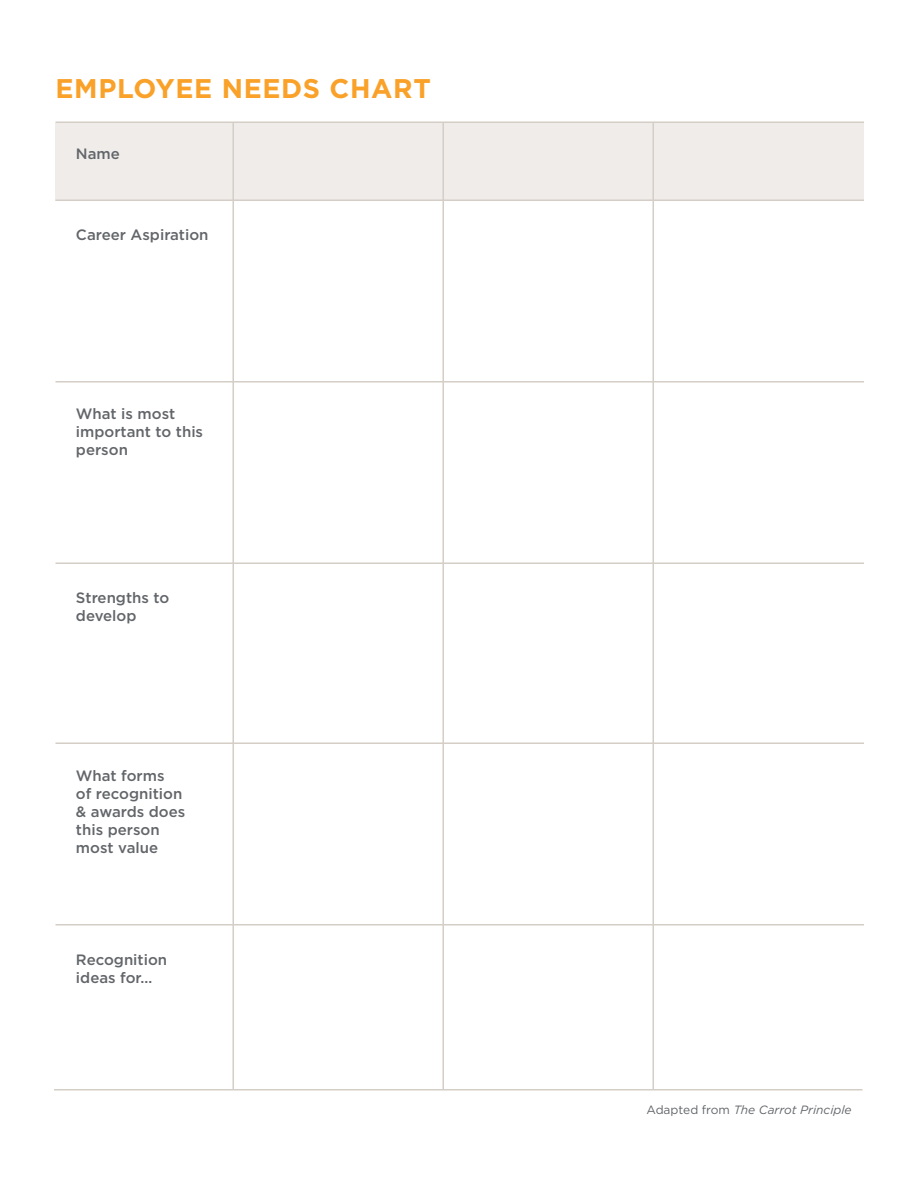
<style>
.page{position:relative;width:918px;height:1188px;background:#fff}
.page>*{position:absolute;margin:0;border:0;box-sizing:border-box;transform-origin:0 0}
.t1{font:700 27px "Gotham";letter-spacing:.025em;color:#f9a128}
.t2{font:500 15px/18px "Gotham";color:#626569}
.t3{font:italic 12px "Gotham";color:#626569}
.s1{font-style:normal}
</style>
<div class="page">
<hr style="left:56px;top:381px;width:808px;height:1px;background:#d4cec6">
<hr style="left:56px;top:562px;width:808px;height:2px;background:#d4cec6">
<hr style="left:56px;top:742px;width:808px;height:2px;background:#d4cec6">
<hr style="left:56px;top:924px;width:808px;height:2px;background:#d4cec6">
<hr style="left:54px;top:1089px;width:808px;height:1px;background:#d4cec6">
<div style="left:56px;top:123px;width:808px;height:77px;background:#f0ecea"></div>
<hr style="left:56px;top:200px;width:808px;height:1px;background:#d4cec6">
<hr style="left:56px;top:122px;width:808px;height:1px;background:#d4cec6">
<hr style="left:232px;top:123px;width:2px;height:966px;background:#d4cec6">
<hr style="left:442px;top:123px;width:2px;height:966px;background:#d4cec6">
<hr style="left:652px;top:123px;width:2px;height:966px;background:#d4cec6">
<h1 class="t1" style="left:56px;top:70px;width:377px">EMPLOYEE NEEDS CHART</h1>
<p class="t2" style="left:76px;top:144px;width:45px">Name</p>
<p class="t2" style="left:76px;top:226px;width:134px">Career Aspiration</p>
<p class="t2" style="left:76px;top:405px;width:129px">What is most important to this person</p>
<p class="t2" style="left:76px;top:588px;width:95px">Strengths to develop</p>
<p class="t2" style="left:76px;top:766px;width:111px">What forms<br>of recognition &amp; awards does this person most value</p>
<p class="t2" style="left:76px;top:951px;width:93px">Recognition ideas for…</p>
<p class="t3" style="left:646px;top:1102px;width:207px"><span class="s1">Adapted from</span> The Carrot Principle</p>
</div>
